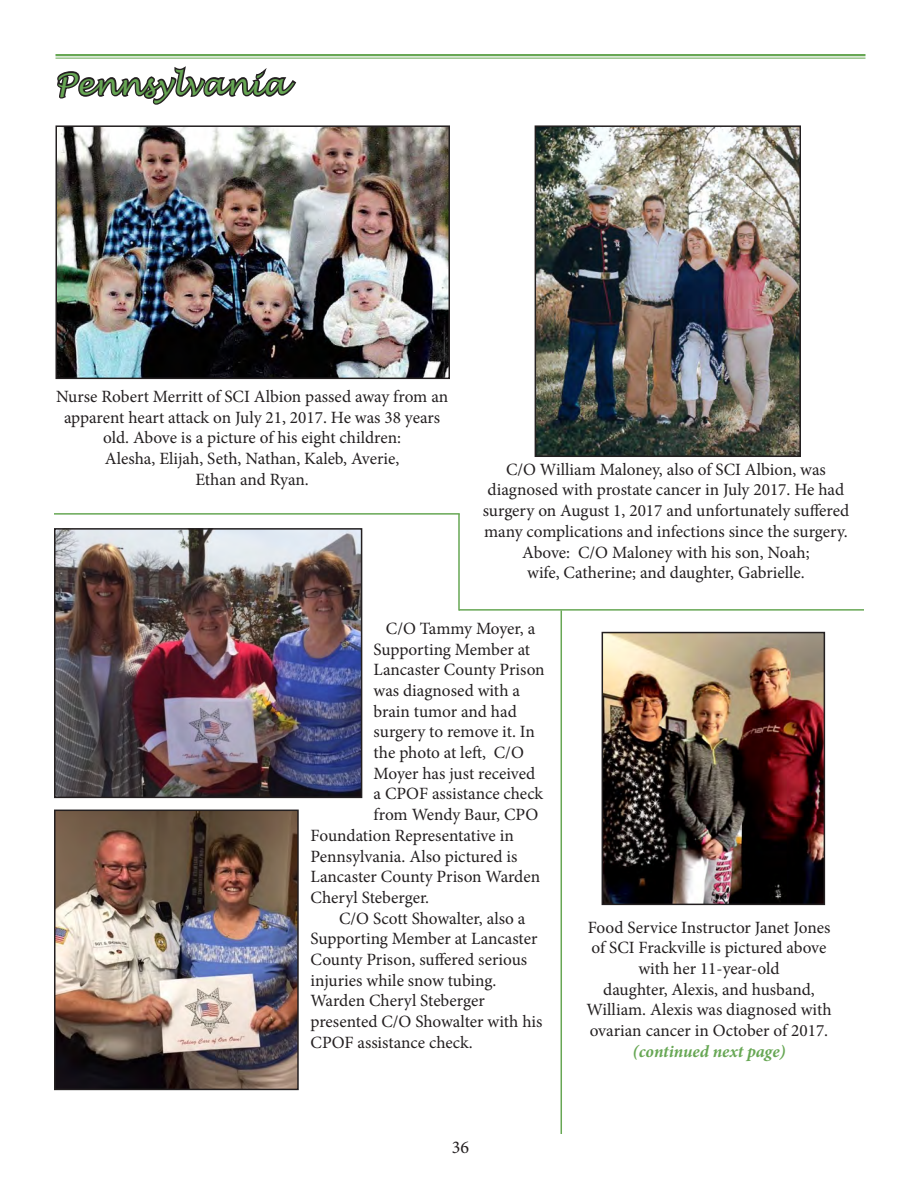
<style>
.page{position:relative;width:918px;height:1188px;background:#fff}
.page>*{position:absolute;margin:0;border:0;box-sizing:border-box;transform-origin:0 0}
.t1{font:italic 30px "Lucida Handwriting";color:#67a754}
.t2{font:18px "Minion Pro";color:#231f20}
.t3{font:17.25px/20.7px "Minion Pro";color:#231f20;text-align:center}
.t4{font:italic 700 17.25px "Minion Pro";color:#67a754}
</style>
<div class="page">
<svg style="left:57px;top:66px;width:240px;height:39px"></svg>
<hr style="left:56px;top:58px;width:810px;height:1px;background:#67a754">
<hr style="left:56px;top:54px;width:810px;height:2px;background:#67a754">
<hr style="left:54px;top:513px;width:406px;height:2px;background:#67a754">
<hr style="left:458px;top:514px;width:2px;height:97px;background:#67a754">
<hr style="left:561px;top:610px;width:1px;height:524px;background:#67a754">
<hr style="left:459px;top:609px;width:405px;height:2px;background:#67a754">
<img style="left:59px;top:128px;width:388px;height:248px">
<div style="left:56px;top:125px;width:394px;height:254px;border:2px solid #231f20"></div>
<img style="left:57px;top:531px;width:302px;height:264px">
<div style="left:54px;top:528px;width:308px;height:270px;border:2px solid #231f20"></div>
<img style="left:57px;top:813px;width:239px;height:274px">
<div style="left:54px;top:810px;width:245px;height:280px;border:2px solid #231f20"></div>
<img style="left:538px;top:128px;width:260px;height:326px">
<div style="left:535px;top:125px;width:266px;height:332px;border:2px solid #231f20"></div>
<img style="left:605px;top:635px;width:217px;height:267px">
<div style="left:602px;top:632px;width:223px;height:273px;border:2px solid #231f20"></div>
<h1 class="t1" style="left:56px;top:64px;width:232px">Pennsylvania</h1>
<p class="t3" style="left:56px;top:386px;width:394px">Nurse Robert Merritt of SCI Albion passed away from an apparent heart attack on July 21, 2017. He was 38 years old. Above is a picture of his eight children:<br>Alesha, Elijah, Seth, Nathan, Kaleb, Averie,<br>Ethan and Ryan.</p>
<p class="t3" style="left:483px;top:459px;width:368px">C/O William Maloney, also of SCI Albion, was diagnosed with prostate cancer in July 2017. He had surgery on August 1, 2017 and unfortunately suffered many complications and infections since the surgery.<br>Above: C/O Maloney with his son, Noah;<br>wife, Catherine; and daughter, Gabrielle.</p>
<p class="t3" style="left:386px;top:618px;width:151px">C/O Tammy Moyer, a</p>
<p class="t3" style="left:374px;top:639px;width:158px">Supporting Member at</p>
<p class="t3" style="left:374px;top:659px;width:173px">Lancaster County Prison</p>
<p class="t3" style="left:374px;top:680px;width:148px">was diagnosed with a</p>
<p class="t3" style="left:374px;top:701px;width:145px">brain tumor and had</p>
<p class="t3" style="left:374px;top:722px;width:163px">surgery to remove it. In</p>
<p class="t3" style="left:374px;top:742px;width:152px">the photo at left, C/O</p>
<p class="t3" style="left:374px;top:763px;width:163px">Moyer has just received</p>
<p class="t3" style="left:374px;top:784px;width:171px">a CPOF assistance check</p>
<p class="t3" style="left:374px;top:804px;width:166px">from Wendy Baur, CPO</p>
<p class="t3" style="left:311px;top:825px;width:205px">Foundation Representative in</p>
<p class="t3" style="left:311px;top:846px;width:208px">Pennsylvania. Also pictured is</p>
<p class="t3" style="left:311px;top:866px;width:231px">Lancaster County Prison Warden</p>
<p class="t3" style="left:311px;top:887px;width:120px">Cheryl Steberger.</p>
<p class="t3" style="left:339px;top:908px;width:188px">C/O Scott Showalter, also a</p>
<p class="t3" style="left:311px;top:929px;width:228px">Supporting Member at Lancaster</p>
<p class="t3" style="left:311px;top:949px;width:218px">County Prison, suffered serious</p>
<p class="t3" style="left:311px;top:970px;width:187px">injuries while snow tubing.</p>
<p class="t3" style="left:311px;top:991px;width:176px">Warden Cheryl Steberger</p>
<p class="t3" style="left:311px;top:1011px;width:233px">presented C/O Showalter with his</p>
<p class="t3" style="left:311px;top:1032px;width:163px">CPOF assistance check.</p>
<p class="t2" style="left:452px;top:1136px;width:19px">36</p>
<p class="t3" style="left:586px;top:917px;width:247px">Food Service Instructor Janet Jones of SCI Frackville is pictured above with her 11-year-old<br>daughter, Alexis, and husband,<br>William. Alexis was diagnosed with ovarian cancer in October of 2017.</p>
<p class="t4" style="left:632px;top:1039px;width:155px">(continued next page)</p>
</div>
